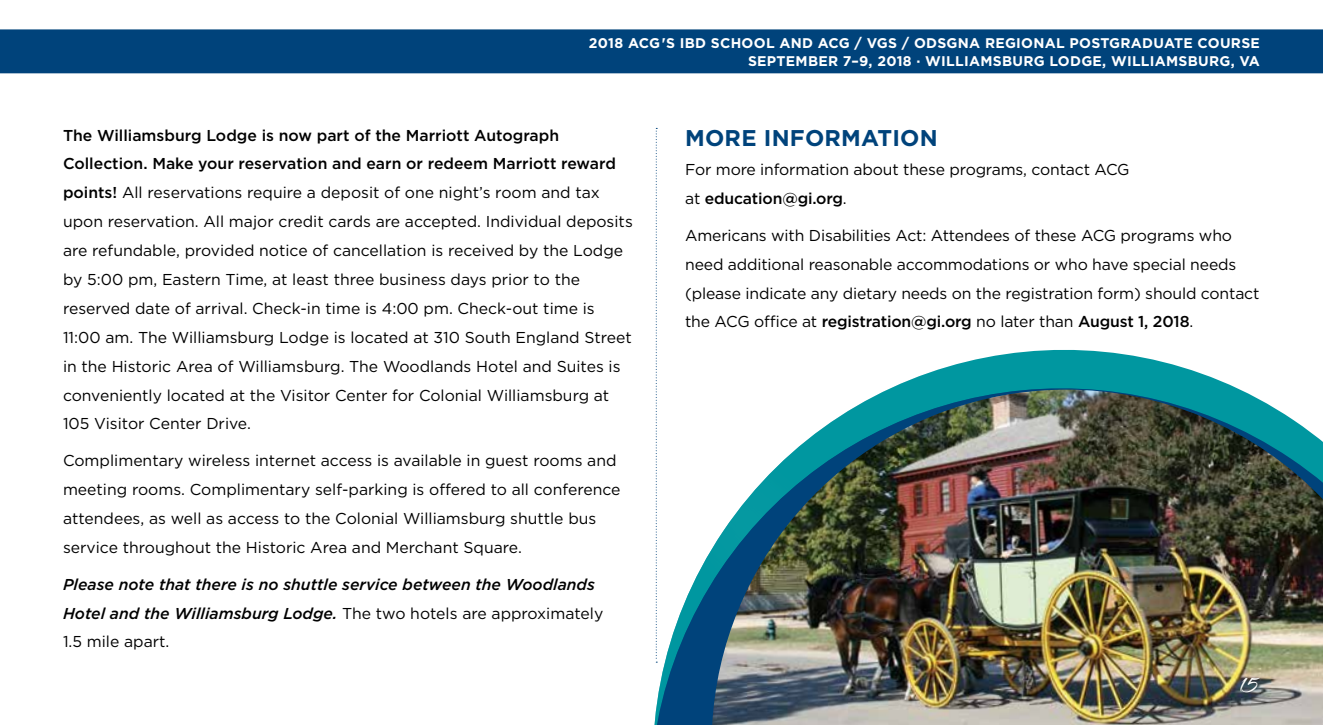
<style>
.page{position:relative;width:1323px;height:725px;background:#fff}
.page>*{position:absolute;margin:0;border:0;box-sizing:border-box;transform-origin:0 0}
.t1{font:28px "The Nauti Gal ROB";color:#fff}
.t2{font:700 22.75px "Gotham";letter-spacing:.01em;color:#00437b}
.t3{font:15.75px/28.9px "Gotham";color:#000}
.t4{font:italic 500 15.75px/28.9px "Gotham";color:#000}
.t5{font:700 14px/17.5px "Gotham";letter-spacing:.02em;color:#fff;text-align:right}
.s1{font-weight:500}
.s2{font-weight:400;font-style:normal}
</style>
<div class="page">
<svg style="left:654px;top:332px;width:585px;height:392px"></svg>
<img style="left:712px;top:389px;width:611px;height:335px">
<svg style="left:656px;top:128px;width:1px;height:534px"></svg>
<div style="left:0;top:29px;width:1323px;height:44px;background:#00437b"></div>
<p class="t5" style="left:589px;top:34px;width:673px">2018 ACG'S IBD SCHOOL AND ACG / VGS / ODSGNA REGIONAL POSTGRADUATE COURSE<br>SEPTEMBER 7–9, 2018 · WILLIAMSBURG LODGE, WILLIAMSBURG, VA</p>
<p class="t3" style="left:63px;top:120px;width:571px"><span class="s1">The Williamsburg Lodge is now part of the Marriott Autograph Collection. Make your reservation and earn or redeem Marriott reward points!</span> All reservations require a deposit of one night’s room and tax upon reservation. All major credit cards are accepted. Individual deposits are refundable, provided notice of cancellation is received by the Lodge by 5:00 pm, Eastern Time, at least three business days prior to the reserved date of arrival. Check-in time is 4:00 pm. Check-out time is 11:00 am. The Williamsburg Lodge is located at 310 South England Street in the Historic Area of Williamsburg. The Woodlands Hotel and Suites is conveniently located at the Visitor Center for Colonial Williamsburg at 105 Visitor Center Drive.</p>
<p class="t3" style="left:63px;top:446px;width:559px">Complimentary wireless internet access is available in guest rooms and meeting rooms. Complimentary self-parking is offered to all conference attendees, as well as access to the Colonial Williamsburg shuttle bus service throughout the Historic Area and Merchant Square.</p>
<p class="t4" style="left:63px;top:569px;width:542px">Please note that there is no shuttle service between the Woodlands<br>Hotel and the Williamsburg Lodge. <span class="s2">The two hotels are approximately<br>1.5 mile apart.</span></p>
<h2 class="t2" style="left:685px;top:123px;width:254px">MORE INFORMATION</h2>
<p class="t3" style="left:685px;top:155px;width:446px">For more information about these programs, contact ACG at <span class="s1">education@gi.org</span>.</p>
<p class="t3" style="left:685px;top:220px;width:576px">Americans with Disabilities Act: Attendees of these ACG programs who need additional reasonable accommodations or who have special needs (please indicate any dietary needs on the registration form) should contact the ACG office at <span class="s1">registration@gi.org</span> no later than <span class="s1">August 1, 2018</span>.</p>
<h1 class="t1" style="left:1240px;top:668px;width:19px">15</h1>
</div>
